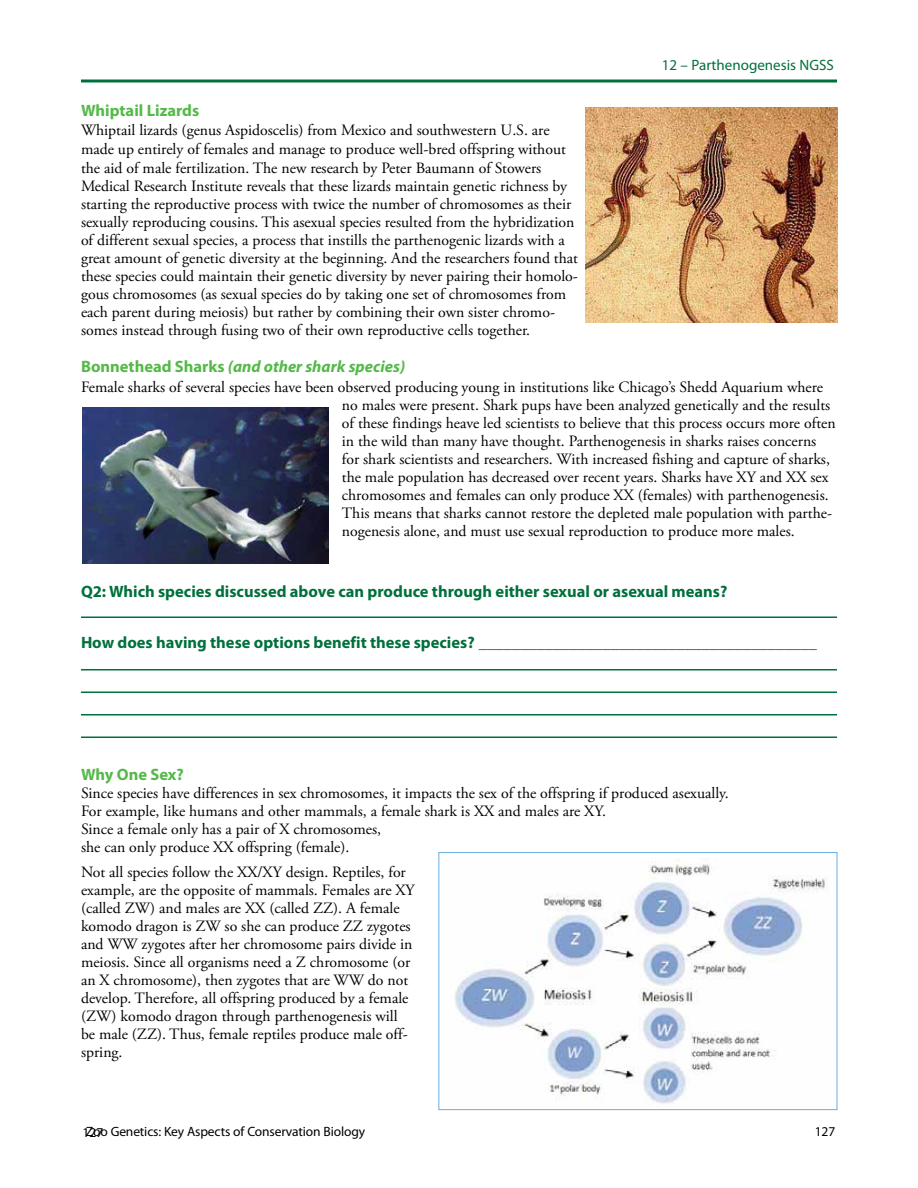
<style>
.page{position:relative;width:918px;height:1188px;background:#fff}
.page>*{position:absolute;margin:0;border:0;box-sizing:border-box;transform-origin:0 0}
.t1{font:700 16.5px "Myriad Pro";color:#00703c}
.t2{font:italic 700 16.5px "Myriad Pro";color:#54b948}
.t3{font:700 16.5px "Myriad Pro";color:#54b948}
.t4{font:15.75px/18px "Adobe Garamond Pro";color:#000}
.t5{font:15px "Myriad Pro";color:#00703c}
.t6{font:13.5px "Myriad Pro";letter-spacing:-.01em;color:#000}
.s1{font-style:normal}
.s2{font-family:"Adobe Garamond Pro";font-weight:400}
</style>
<div class="page">
<hr style="left:81px;top:616px;width:756px;height:2px;background:#00703c">
<hr style="left:81px;top:669px;width:756px;height:1px;background:#00703c">
<hr style="left:81px;top:692px;width:756px;height:1px;background:#00703c">
<hr style="left:81px;top:714px;width:756px;height:2px;background:#00703c">
<hr style="left:81px;top:736px;width:756px;height:2px;background:#00703c">
<img style="left:585px;top:108px;width:252px;height:214px">
<img style="left:82px;top:408px;width:246px;height:156px">
<img style="left:454px;top:859px;width:373px;height:245px">
<div style="left:438px;top:852px;width:399px;height:258px;border:1px solid #6caddf"></div>
<hr style="left:81px;top:80px;width:756px;height:2px;background:#00703c">
<p class="t5" style="left:662px;top:56px;width:174px">12 – Parthenogenesis NGSS</p>
<p class="t3" style="left:81px;top:99px;width:120px">Whiptail Lizards</p>
<p class="t4" style="left:81px;top:121px;width:486px;line-height:19.5px">Whiptail lizards (genus Aspidoscelis) from Mexico and southwestern U.S. are made up entirely of females and manage to produce well-bred offspring without</p>
<p class="t4" style="left:81px;top:159px;width:499px">the aid of male fertilization. The new research by Peter Baumann of Stowers Medical Research Institute reveals that these lizards maintain genetic richness by starting the reproductive process with twice the number of chromosomes as their sexually reproducing cousins. This asexual species resulted from the hybridization of different sexual species, a process that instills the parthenogenic lizards with a great amount of genetic diversity at the beginning. And the researchers found that these species could maintain their genetic diversity by never pairing their homolo&shy;gous chromosomes (as sexual species do by taking one set of chromosomes from each parent during meiosis) but rather by combining their own sister chromo&shy;somes instead through fusing two of their own reproductive cells together.</p>
<p class="t2" style="left:81px;top:356px;width:326px"><span class="s1">Bonnethead Sharks</span> (and other shark species)</p>
<p class="t4" style="left:342px;top:378px;width:495px;text-indent:-261px">Female sharks of several species have been observed producing young in institutions like Chicago’s Shedd Aquarium where no males were present. Shark pups have been analyzed genetically and the results of these findings heave led scientists to believe that this process occurs more often in the wild than many have thought. Parthenogenesis in sharks raises concerns for shark scientists and researchers. With increased fishing and capture of sharks, the male population has decreased over recent years. Sharks have XY and XX sex chromosomes and females can only produce XX (females) with parthenogenesis.<br>This means that sharks cannot restore the depleted male population with parthe&shy;nogenesis alone, and must use sexual reproduction to produce more males.</p>
<p class="t1" style="left:81px;top:581px;width:648px">Q2: Which species discussed above can produce through either sexual or asexual means?</p>
<p class="t1" style="left:81px;top:632px;width:738px">How does having these options benefit these species? <span class="s2">_________________________________________</span></p>
<p class="t3" style="left:81px;top:764px;width:104px">Why One Sex?</p>
<p class="t4" style="left:81px;top:785px;width:649px">Since species have differences in sex chromosomes, it impacts the sex of the offspring if produced asexually.<br>For example, like humans and other mammals, a female shark is XX and males are XY.<br>Since a female only has a pair of X chromosomes,<br>she can only produce XX offspring (female).</p>
<p class="t4" style="left:81px;top:863px;width:335px">Not all species follow the XX/XY design. Reptiles, for example, are the opposite of mammals. Females are XY (called ZW) and males are XX (called ZZ). A female komodo dragon is ZW so she can produce ZZ zygotes and WW zygotes after her chromosome pairs divide in meiosis. Since all organisms need a Z chromosome (or an X chromosome), then zygotes that are WW do not develop. Therefore, all offspring produced by a female (ZW) komodo dragon through parthenogenesis will be male (ZZ). Thus, female reptiles produce male off&shy;spring.</p>
<p class="t6" style="left:86px;top:1123px;width:281px">Zoo Genetics: Key Aspects of Conservation Biology</p>
<p class="t6" style="left:815px;top:1123px;width:22px">127</p>
<p class="t6" style="left:82px;top:1124px;width:22px">127</p>
</div>
